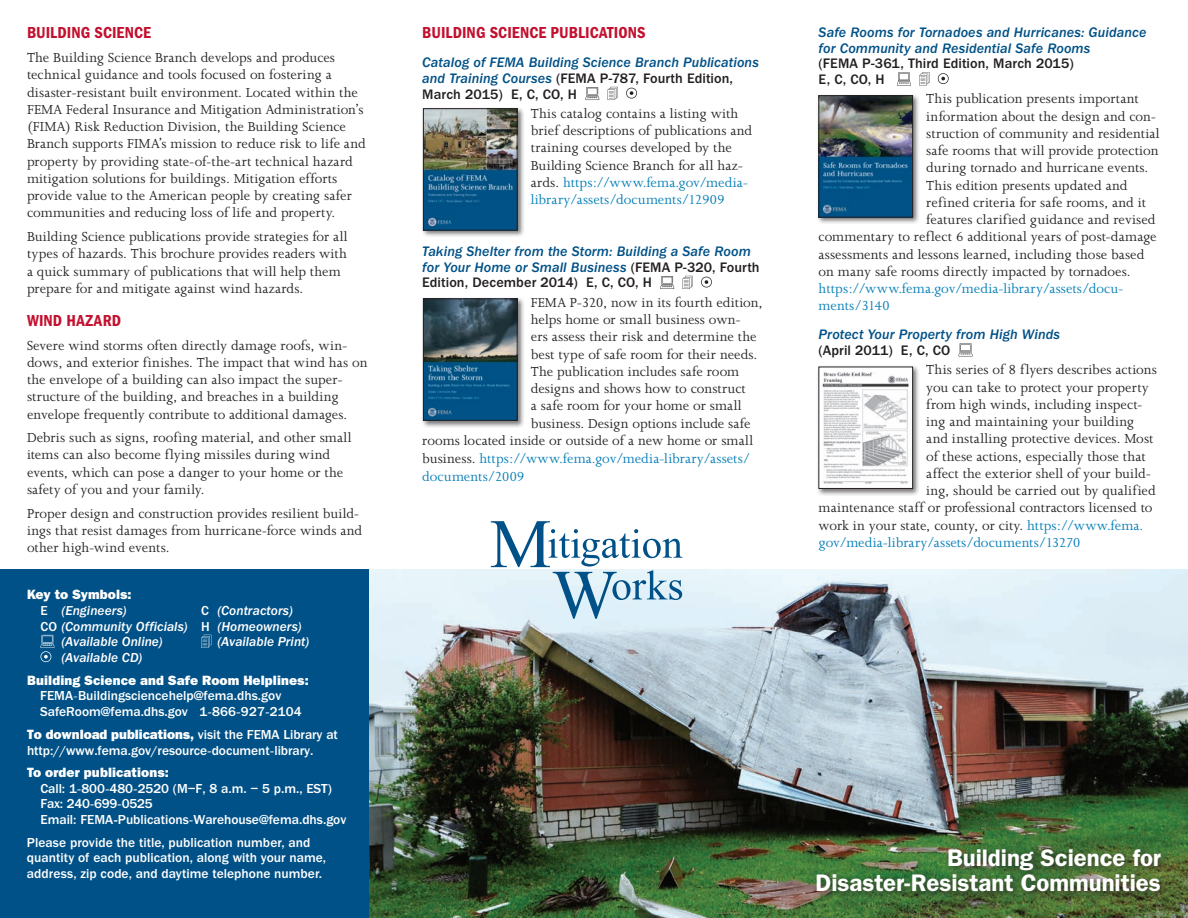
<style>
.page{position:relative;width:1188px;height:918px;background:#fff}
.page>*{position:absolute;margin:0;border:0;box-sizing:border-box;transform-origin:0 0}
.t1{font:600 24px/25.5px "ITC Franklin Gothic Std";letter-spacing:-.005em;color:#fff;text-align:right}
.t2{font:16.5px "ITC Franklin Gothic Std Dm Cd";letter-spacing:.005em;color:#c3102f}
.t3{font:15px/17.2px "Joanna";letter-spacing:.005em;color:#231f20}
.t4{font:15px/17.2px "Joanna";letter-spacing:.005em;color:#007cb6}
.t5{font:14.25px/15.8px "ITC Franklin Gothic Std Med It";letter-spacing:.005em;color:#005187}
.t6{font:500 14.25px/15.8px "ITC Franklin Gothic Std";letter-spacing:.005em;color:#231f20}
.t7{font:500 13.5px/15.8px "ITC Franklin Gothic Std";color:#fff}
.t8{font:13.5px "ITC Franklin Gothic Std Med It";color:#fff}
.t9{font:13.5px/15.8px "ITC Franklin Gothic Std Hvy";letter-spacing:.005em;color:#fff}
.s1{font-family:"ITC Franklin Gothic Std";font-weight:500}
.s2{font-family:"ITC Franklin Gothic Std Med It"}
.s3{font-family:"Minion Pro";font-weight:400}
.s4{font-family:"Minion Pro";font-weight:700}
.s5{font-family:"ITC Franklin Gothic Std Hvy";font-weight:400}
.s6{font-family:"ITC Franklin Gothic Std";font-weight:500;color:#231f20}
.s7{color:#007cb6}
.s8{color:#231f20}
</style>
<div class="page">
<svg style="left:585px;top:87px;width:14px;height:13px"></svg>
<svg style="left:607px;top:87px;width:11px;height:13px"></svg>
<svg style="left:626px;top:88px;width:11px;height:11px"></svg>
<div style="left:421px;top:106px;width:104px;height:132px;background:#231f20;opacity:.6"></div>
<img style="left:425px;top:110px;width:90px;height:118px">
<div style="left:423px;top:108px;width:94px;height:122px;border:1px solid #231f20"></div>
<svg style="left:660px;top:276px;width:14px;height:13px"></svg>
<svg style="left:682px;top:276px;width:11px;height:13px"></svg>
<svg style="left:701px;top:277px;width:11px;height:10px"></svg>
<div style="left:421px;top:297px;width:104px;height:131px;background:#231f20;opacity:.6"></div>
<img style="left:425px;top:301px;width:90px;height:118px">
<div style="left:423px;top:299px;width:94px;height:122px;border:1px solid #231f20"></div>
<svg style="left:897px;top:73px;width:14px;height:13px"></svg>
<svg style="left:919px;top:72px;width:11px;height:14px"></svg>
<svg style="left:938px;top:73px;width:11px;height:11px"></svg>
<div style="left:817px;top:93px;width:103px;height:132px;background:#231f20;opacity:.6"></div>
<img style="left:821px;top:98px;width:90px;height:117px">
<div style="left:819px;top:96px;width:94px;height:121px;border:1px solid #231f20"></div>
<svg style="left:959px;top:343px;width:13px;height:13px"></svg>
<div style="left:817px;top:365px;width:103px;height:131px;background:#231f20;opacity:.6"></div>
<img style="left:821px;top:369px;width:90px;height:118px">
<div style="left:819px;top:367px;width:94px;height:122px;border:1px solid #231f20"></div>
<img style="left:368px;top:570px;width:820px;height:348px">
<div style="left:811px;top:843px;width:360px;height:58px;background:#231f20;opacity:.75"></div>
<div style="left:0;top:570px;width:368px;height:348px;background:#005187"></div>
<svg style="left:201px;top:635px;width:10px;height:13px"></svg>
<svg style="left:40px;top:635px;width:14px;height:27px"></svg>
<svg style="left:491px;top:521px;width:192px;height:98px"></svg>
<p class="t2" style="left:27px;top:23px;width:126px">BUILDING SCIENCE</p>
<p class="t3" style="left:27px;top:49px;width:340px">The Building Science Branch develops and produces technical guidance and tools focused on fostering a disaster-resistant built environment. Located within the FEMA Federal Insurance and Mitigation Administration’s (FIMA) Risk Reduction Division, the Building Science Branch supports FIMA’s mission to reduce risk to life and property by providing state-of-the-art technical hazard mitigation solutions for buildings. Mitigation efforts provide value to the American people by creating safer communities and reducing loss of life and property.</p>
<p class="t3" style="left:27px;top:228px;width:322px">Building Science publications provide strategies for all types of hazards. This brochure provides readers with a quick summary of publications that will help them prepare for and mitigate against wind hazards.</p>
<p class="t2" style="left:27px;top:311px;width:96px">WIND HAZARD</p>
<p class="t3" style="left:27px;top:337px;width:342px">Severe wind storms often directly damage roofs, win&shy;dows, and exterior finishes. The impact that wind has on the envelope of a building can also impact the super&shy;structure of the building, and breaches in a building envelope frequently contribute to additional damages.</p>
<p class="t3" style="left:27px;top:429px;width:326px">Debris such as signs, roofing material, and other small items can also become flying missiles during wind events, which can pose a danger to your home or the safety of you and your family.</p>
<p class="t3" style="left:27px;top:505px;width:337px">Proper design and construction provides resilient build&shy;ings that resist damages from hurricane-force winds and other high-wind events.</p>
<p class="t9" style="left:40px;top:587px;width:93px;text-indent:-14px">Key to Symbols:<br><span class="s1">E</span> <span class="s2">(Engineers)</span></p>
<p class="t8" style="left:201px;top:603px;width:93px"><span class="s1">C</span> (Contractors)</p>
<p class="t8" style="left:41px;top:619px;width:263px"><span class="s1">CO</span> (Community Officials) <span class="s1">H</span> (Homeowners)</p>
<p class="t8" style="left:62px;top:634px;width:103px">(Available Online)</p>
<p class="t8" style="left:217px;top:634px;width:93px">(Available Print)</p>
<p class="t9" style="left:27px;top:646px;width:283px;line-height:22.5px;text-indent:35px"><span class="s2">(Available CD)<br></span>Building Science and Safe Room Helplines:</p>
<p class="t7" style="left:40px;top:688px;width:263px">FEMA<span class="s3">-</span>Buildingsciencehelp@fema.dhs.gov<br>SafeRoom@fema.dhs.gov 1<span class="s4">-</span>866<span class="s4">-</span>927<span class="s4">-</span>2104</p>
<p class="t7" style="left:27px;top:726px;width:312px"><span class="s5">To download publications,</span> visit the FEMA Library at http://www.fema.gov/resource<span class="s4">-</span>document<span class="s4">-</span>library.</p>
<p class="t7" style="left:40px;top:765px;width:307px;text-indent:-13px"><span class="s5">To order publications:<br></span>Call: 1<span class="s4">-</span>800<span class="s4">-</span>480<span class="s4">-</span>2520 (M−F, 8 a.m. − 5 p.m., EST)<br>Fax: 240<span class="s4">-</span>699<span class="s4">-</span>0525<br>Email: FEMA<span class="s3">-</span>Publications<span class="s4">-</span>Warehouse@fema.dhs.gov</p>
<p class="t7" style="left:27px;top:834px;width:301px">Please provide the title, publication number, and quantity of each publication, along with your name, address, zip code, and daytime telephone number.</p>
<p class="t2" style="left:422px;top:23px;width:225px">BUILDING SCIENCE PUBLICATIONS</p>
<p class="t5" style="left:422px;top:55px;width:338px">Catalog of FEMA Building Science Branch Publications and Training Courses <span class="s6">(FEMA P-787, Fourth Edition,<br>March 2015) E, C, CO, H</span></p>
<p class="t3" style="left:531px;top:105px;width:223px">This catalog contains a listing with brief descriptions of publications and training courses developed by the Building Science Branch for all haz&shy;ards. <span class="s7">https://www.fema.gov/media&shy;library/assets/documents/12909</span></p>
<p class="t5" style="left:422px;top:244px;width:339px">Taking Shelter from the Storm: Building a Safe Room for Your Home or Small Business <span class="s6">(FEMA P-320, Fourth<br>Edition, December 2014) E, C, CO, H</span></p>
<p class="t3" style="left:531px;top:294px;width:233px">FEMA P-320, now in its fourth edition,</p>
<p class="t3" style="left:531px;top:311px;width:211px">helps home or small business own-</p>
<p class="t3" style="left:531px;top:328px;width:227px">ers assess their risk and determine the</p>
<p class="t3" style="left:531px;top:346px;width:228px">best type of safe room for their needs.</p>
<p class="t3" style="left:531px;top:363px;width:210px">The publication includes safe room</p>
<p class="t3" style="left:531px;top:380px;width:216px">designs and shows how to construct</p>
<p class="t3" style="left:531px;top:397px;width:212px">a safe room for your home or small</p>
<p class="t3" style="left:531px;top:415px;width:221px">business. Design options include safe</p>
<p class="t3" style="left:422px;top:432px;width:332px">rooms located inside or outside of a new home or small</p>
<p class="t4" style="left:422px;top:450px;width:330px"><span class="s8">business.</span> https://www.fema.gov/media-library/assets/</p>
<p class="t4" style="left:422px;top:468px;width:104px">documents/2009</p>
<p class="t5" style="left:819px;top:24px;width:330px">Safe Rooms for Tornadoes and Hurricanes: Guidance for Community and Residential Safe Rooms</p>
<p class="t6" style="left:819px;top:56px;width:257px">(FEMA P-361, Third Edition, March 2015)<br>E, C, CO, H</p>
<p class="t3" style="left:926px;top:90px;width:214px">This publication presents important</p>
<p class="t3" style="left:926px;top:108px;width:231px">information about the design and con-</p>
<p class="t3" style="left:926px;top:125px;width:235px">struction of community and residential</p>
<p class="t3" style="left:926px;top:142px;width:234px">safe rooms that will provide protection</p>
<p class="t3" style="left:926px;top:159px;width:223px">during tornado and hurricane events.</p>
<p class="t3" style="left:926px;top:177px;width:203px">This edition presents updated and</p>
<p class="t3" style="left:926px;top:194px;width:221px">refined criteria for safe rooms, and it</p>
<p class="t3" style="left:926px;top:211px;width:231px">features clarified guidance and revised</p>
<p class="t3" style="left:819px;top:228px;width:340px">commentary to reflect 6 additional years of post-damage</p>
<p class="t3" style="left:819px;top:246px;width:327px">assessments and lessons learned, including those based</p>
<p class="t3" style="left:819px;top:263px;width:314px">on many safe rooms directly impacted by tornadoes.</p>
<p class="t4" style="left:819px;top:280px;width:306px">https://www.fema.gov/media-library/assets/docu&shy;ments/3140</p>
<p class="t5" style="left:819px;top:327px;width:243px">Protect Your Property from High Winds</p>
<p class="t6" style="left:819px;top:342px;width:133px">(April 2011) E, C, CO</p>
<p class="t3" style="left:926px;top:361px;width:232px">This series of 8 flyers describes actions</p>
<p class="t3" style="left:926px;top:379px;width:224px">you can take to protect your property</p>
<p class="t3" style="left:926px;top:396px;width:218px">from high winds, including inspect-</p>
<p class="t3" style="left:926px;top:413px;width:210px">ing and maintaining your building</p>
<p class="t3" style="left:926px;top:430px;width:229px">and installing protective devices. Most</p>
<p class="t3" style="left:926px;top:448px;width:221px">of these actions, especially those that</p>
<p class="t3" style="left:926px;top:465px;width:226px">affect the exterior shell of your build-</p>
<p class="t3" style="left:926px;top:482px;width:231px">ing, should be carried out by qualified</p>
<p class="t3" style="left:819px;top:499px;width:335px">maintenance staff or professional contractors licensed to</p>
<p class="t3" style="left:819px;top:517px;width:326px">work in your state, county, or city. <span class="s7">https://www.fema.</span></p>
<p class="t4" style="left:819px;top:534px;width:264px">gov/media-library/assets/documents/13270</p>
<p class="t1" style="left:815px;top:845px;width:347px">Building Science for<br>Disaster-Resistant Communities</p>
</div>
